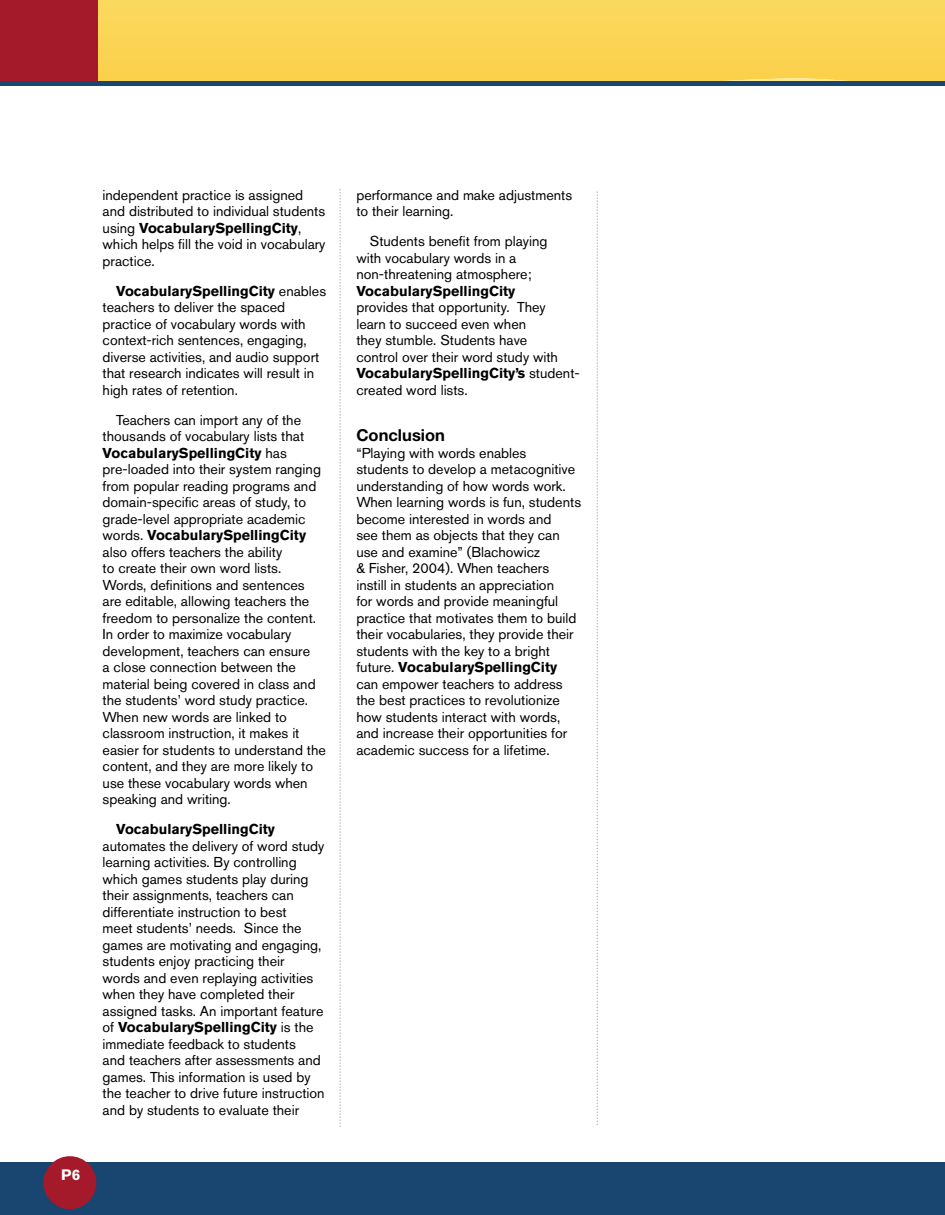
<style>
.page{position:relative;width:945px;height:1215px;background:#fff}
.page>*{position:absolute;margin:0;border:0;box-sizing:border-box;transform-origin:0 0}
.t1{font:700 16.5px "Helvetica Neue LT Std";color:#000}
.t2{font:700 15px "Akzidenz Grotesk BE";color:#fff}
.t3{font:14.25px/16.5px "Akzidenz Grotesk BE";color:#000}
.t4{font:700 14.25px "Akzidenz Grotesk BE";color:#000}
.s1{font-weight:700}
</style>
<div class="page">
<svg style="left:597px;top:191px;width:1px;height:934px"></svg>
<svg style="left:339px;top:189px;width:2px;height:938px"></svg>
<svg style="left:98px;top:0;width:847px;height:81px;background:#fbd454"></svg>
<img style="left:688px;top:78px;width:184px;height:3px">
<div style="left:0;top:1162px;width:945px;height:52px;background:#194571"></div>
<div style="left:0;top:0;width:98px;height:81px;background:#a51a2a"></div>
<div style="left:43px;top:1156px;width:53px;height:53px;background:#a51a2a;border-radius:50%"></div>
<div style="left:0;top:81px;width:945px;height:5px;background:#194571"></div>
<p class="t2" style="left:61px;top:1166px;width:21px">P6</p>
<p class="t3" style="left:103px;top:186px;width:224px">independent practice is assigned and distributed to individual students using <span class="s1">VocabularySpellingCity</span>, which helps fill the void in vocabulary practice.</p>
<p class="t3" style="left:103px;top:282px;width:225px;text-indent:13px"><span class="s1">VocabularySpellingCity</span> enables teachers to deliver the spaced practice of vocabulary words with context-rich sentences, engaging, diverse activities, and audio support that research indicates will result in high rates of retention.</p>
<p class="t3" style="left:103px;top:411px;width:225px;text-indent:13px">Teachers can import any of the thousands of vocabulary lists that <span class="s1">VocabularySpellingCity</span> has pre-loaded into their system ranging from popular reading programs and domain-specific areas of study, to grade-level appropriate academic words. <span class="s1">VocabularySpellingCity </span>also offers teachers the ability<br>to create their own word lists.<br>Words, definitions and sentences are editable, allowing teachers the freedom to personalize the content.<br>In order to maximize vocabulary development, teachers can ensure<br>a close connection between the material being covered in class and the students’ word study practice.<br>When new words are linked to classroom instruction, it makes it easier for students to understand the content, and they are more likely to use these vocabulary words when speaking and writing.</p>
<p class="t4" style="left:116px;top:821px;width:161px">VocabularySpellingCity</p>
<p class="t3" style="left:103px;top:837px;width:224px">automates the delivery of word study learning activities. By controlling which games students play during their assignments, teachers can differentiate instruction to best<br>meet students’ needs. Since the games are motivating and engaging, students enjoy practicing their words and even replaying activities when they have completed their assigned tasks. An important feature of <span class="s1">VocabularySpellingCity</span> is the immediate feedback to students<br>and teachers after assessments and games. This information is used by the teacher to drive future instruction and by students to evaluate their</p>
<p class="t3" style="left:356px;top:186px;width:217px">performance and make adjustments to their learning.</p>
<p class="t3" style="left:356px;top:233px;width:193px;text-indent:13px">Students benefit from playing with vocabulary words in a non-threatening atmosphere;</p>
<p class="t4" style="left:356px;top:283px;width:161px">VocabularySpellingCity</p>
<p class="t3" style="left:356px;top:299px;width:225px">provides that opportunity. They<br>learn to succeed even when<br>they stumble. Students have<br>control over their word study with<br><span class="s1">VocabularySpellingCity’s</span> student&shy;created word lists.</p>
<p class="t1" style="left:356px;top:425px;width:90px">Conclusion</p>
<p class="t3" style="left:356px;top:444px;width:226px">“Playing with words enables students to develop a metacognitive understanding of how words work.<br>When learning words is fun, students become interested in words and<br>see them as objects that they can use and examine” (Blachowicz<br>&amp; Fisher, 2004). When teachers instill in students an appreciation<br>for words and provide meaningful practice that motivates them to build their vocabularies, they provide their students with the key to a bright future. <span class="s1">VocabularySpellingCity </span>can empower teachers to address the best practices to revolutionize how students interact with words, and increase their opportunities for academic success for a lifetime.</p>
</div>
